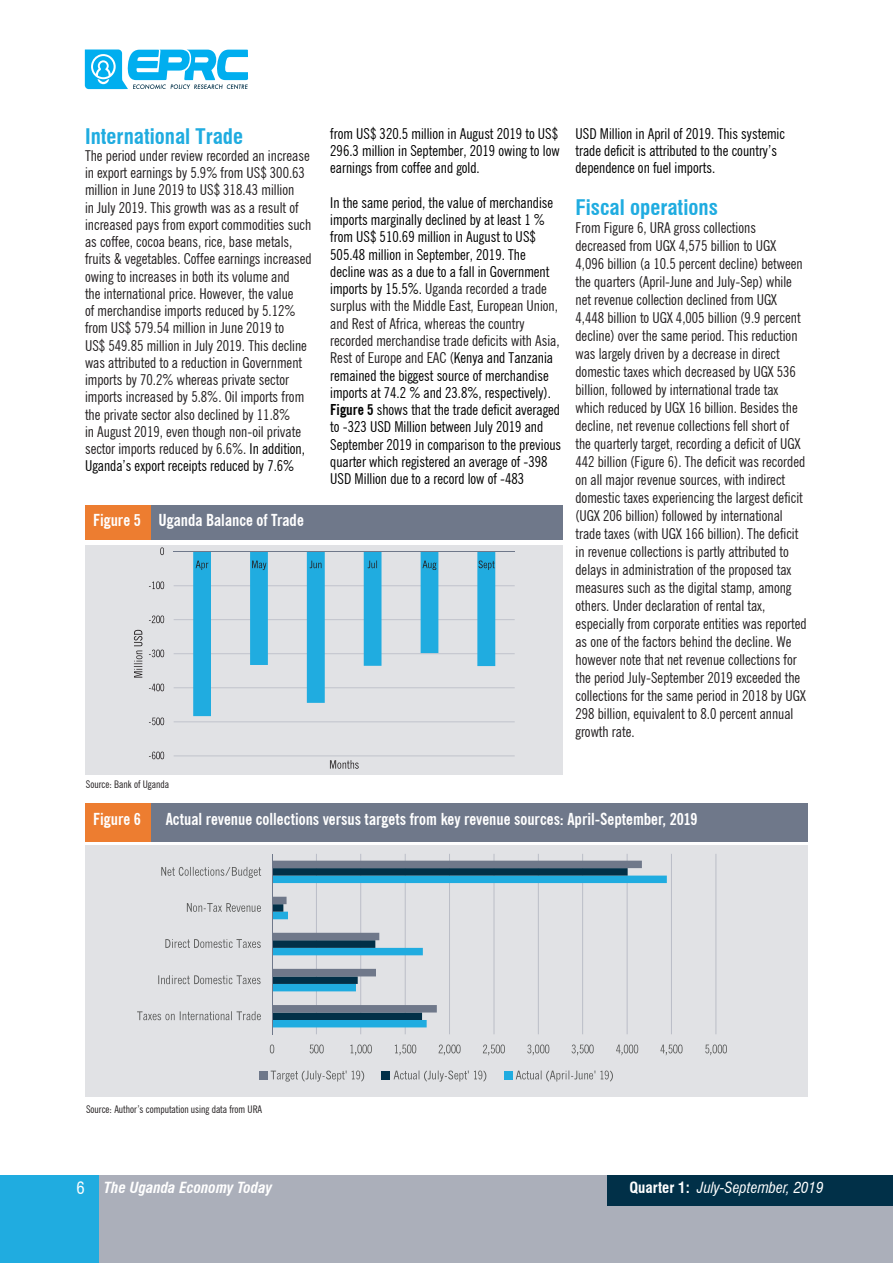
<style>
.page{position:relative;width:893px;height:1263px;background:#fff}
.page>*{position:absolute;margin:0;border:0;box-sizing:border-box;transform-origin:0 0}
.Heading_2{font:700 condensed 21px "Swiss 721 BT";color:#20ace0}
.Table{font:700 condensed 16.5px "News Gothic BT";color:#fff}
.Heading_2-2{font:condensed 15px/18px "News Gothic BT";color:#231f20}
.Heading_2-3{font:condensed 15px/17.2px "News Gothic BT";color:#000}
.t1{font:italic condensed 15px "Swiss 721 BT";color:#fff}
.t2{font:italic 700 condensed 15px "Swiss 721 BT";color:#fff}
.t3{font:condensed 10.5px "News Gothic BT";color:#231f20}
.s1{color:#000}
.s2{color:#231f20}
.s3{font-weight:700}
.s4{font-weight:400;font-style:normal;font-size:16.5px}
.s5{font-weight:700;font-style:normal}
</style>
<div class="page">
<div style="left:0;top:1175px;width:893px;height:88px;background:#abafba"></div>
<div style="left:0;top:1175px;width:98px;height:88px;background:#20ace0"></div>
<div style="left:608px;top:1175px;width:285px;height:30px;background:#013048"></div>
<svg style="left:85px;top:50px;width:163px;height:39px"></svg>
<div style="left:85px;top:545px;width:478px;height:230px;background:#e1e2e5"></div>
<div style="left:85px;top:505px;width:478px;height:34px;background:#6f788a"></div>
<div style="left:85px;top:505px;width:66px;height:34px;background:#ed7d30"></div>
<hr style="left:174px;top:585px;width:341px;height:1px;background:#b9bcc6">
<hr style="left:174px;top:619px;width:341px;height:1px;background:#b9bcc6">
<hr style="left:174px;top:653px;width:341px;height:1px;background:#b9bcc6">
<hr style="left:174px;top:687px;width:341px;height:1px;background:#b9bcc6">
<hr style="left:174px;top:721px;width:341px;height:1px;background:#b9bcc6">
<hr style="left:174px;top:755px;width:341px;height:1px;background:#b9bcc6">
<svg style="left:193px;top:552px;width:302px;height:164px"></svg>
<hr style="left:174px;top:551px;width:341px;height:1px;background:#6f788a">
<svg style="left:149px;top:751px;width:15px;height:8px"></svg>
<svg style="left:149px;top:717px;width:15px;height:8px"></svg>
<svg style="left:149px;top:684px;width:15px;height:7px"></svg>
<svg style="left:149px;top:649px;width:15px;height:8px"></svg>
<svg style="left:149px;top:615px;width:15px;height:8px"></svg>
<svg style="left:149px;top:581px;width:15px;height:8px"></svg>
<svg style="left:160px;top:547px;width:4px;height:8px"></svg>
<svg style="left:196px;top:560px;width:299px;height:10px"></svg>
<svg style="left:134px;top:630px;width:8px;height:47px"></svg>
<svg style="left:330px;top:760px;width:29px;height:9px"></svg>
<div style="left:85px;top:845px;width:723px;height:252px;background:#e1e2e5"></div>
<div style="left:85px;top:803px;width:723px;height:38px;background:#6f788a"></div>
<div style="left:85px;top:803px;width:66px;height:38px;background:#ed7d30"></div>
<hr style="left:715px;top:854px;width:1px;height:180px;background:#b9bcc6">
<hr style="left:671px;top:854px;width:1px;height:180px;background:#b9bcc6">
<hr style="left:627px;top:854px;width:1px;height:180px;background:#b9bcc6">
<hr style="left:582px;top:854px;width:1px;height:180px;background:#b9bcc6">
<hr style="left:538px;top:854px;width:1px;height:180px;background:#b9bcc6">
<hr style="left:493px;top:854px;width:1px;height:180px;background:#b9bcc6">
<hr style="left:449px;top:854px;width:1px;height:180px;background:#b9bcc6">
<hr style="left:405px;top:854px;width:1px;height:180px;background:#b9bcc6">
<hr style="left:360px;top:854px;width:1px;height:180px;background:#b9bcc6">
<hr style="left:316px;top:854px;width:1px;height:180px;background:#b9bcc6">
<svg style="left:273px;top:875px;width:394px;height:152px"></svg>
<svg style="left:273px;top:1012px;width:355px;height:8px"></svg>
<svg style="left:273px;top:861px;width:369px;height:151px"></svg>
<hr style="left:272px;top:854px;width:1px;height:180px;background:#6f788a">
<svg style="left:270px;top:1044px;width:457px;height:11px"></svg>
<svg style="left:137px;top:1011px;width:124px;height:9px"></svg>
<svg style="left:158px;top:975px;width:103px;height:9px"></svg>
<svg style="left:165px;top:939px;width:96px;height:9px"></svg>
<svg style="left:187px;top:903px;width:74px;height:9px"></svg>
<svg style="left:161px;top:867px;width:100px;height:11px"></svg>
<div style="left:259px;top:1071px;width:9px;height:9px;background:#6f788a"></div>
<svg style="left:271px;top:1070px;width:93px;height:12px"></svg>
<div style="left:381px;top:1071px;width:9px;height:9px;background:#013048"></div>
<svg style="left:394px;top:1070px;width:92px;height:12px"></svg>
<div style="left:504px;top:1071px;width:9px;height:9px;background:#20ace0"></div>
<svg style="left:516px;top:1070px;width:97px;height:11px"></svg>
<p class="Heading_2" style="left:85px;top:123px;width:160px">International Trade</p>
<p class="Heading_2-2" style="left:85px;top:147px;width:228px;line-height:17.2px">The period under review recorded an increase in export earnings by 5.9% from US$ 300.63 million in June 2019 to US$ 318.43 million<br>in July 2019. This growth was as a result of increased pays from export commodities such as coffee, cocoa beans, rice, base metals, fruits &amp; vegetables. Coffee earnings increased owing to increases in both its volume and<br>the international price. However, the value<br>of merchandise imports reduced by 5.12% from US$ 579.54 million in June 2019 to<br>US$ 549.85 million in July 2019. This decline was attributed to a reduction in Government imports by 70.2% whereas private sector imports increased by 5.8%. Oil imports from the private sector also declined by 11.8%<br>in August 2019, even though non-oil private sector imports reduced by 6.6%. <span class="s1">In addition, Uganda’s export receipts reduced by 7.6%</span></p>
<p class="Table" style="left:93px;top:510px;width:212px">Figure 5 Uganda Balance of Trade</p>
<p class="Heading_2-3" style="left:330px;top:125px;width:231px;text-align:justify">from US$ 320.5 million in August 2019 to US$ 296.3 million in September, 2019 owing to low earnings from coffee and gold.</p>
<p class="Heading_2-3" style="left:330px;top:194px;width:232px">In the same period, the value of merchandise imports marginally declined by at least 1 % from US$ 510.69 million in August to US$ 505.48 million in September, 2019. The decline was as a due to a fall in Government imports by 15.5%. <span class="s2">Uganda recorded a trade surplus with the Middle East, European Union, and Rest of Africa, whereas the country recorded merchandise trade deficits with Asia, Rest of Europe and EAC (</span>Kenya and Tanzania remained the biggest source of merchandise imports at 74.2 % and 23.8%, respectively).<br><span class="s3">Figure 5</span> shows that the trade deficit averaged to -323 USD Million between July 2019 and September 2019 in comparison to the previous quarter which registered an average of -398<br>USD Million due to a record low of -483</p>
<p class="Heading_2-3" style="left:575px;top:125px;width:211px">USD Million in April of 2019. This systemic trade deficit is attributed to the country’s dependence on fuel imports.</p>
<p class="Heading_2" style="left:575px;top:194px;width:144px">Fiscal operations</p>
<p class="Heading_2-2" style="left:575px;top:218px;width:233px">From Figure 6, URA gross collections decreased from UGX 4,575 billion to UGX 4,096 billion (a 10.5 percent decline) between the quarters (April-June and July-Sep) while net revenue collection declined from UGX 4,448 billion to UGX 4,005 billion (9.9 percent decline) over the same period. This reduction was largely driven by a decrease in direct domestic taxes which decreased by UGX 536 billion, followed by international trade tax which reduced by UGX 16 billion. Besides the decline, net revenue collections fell short of the quarterly target, recording a deficit of UGX 442 billion (Figure 6). The deficit was recorded on all major revenue sources, with indirect domestic taxes experiencing the largest deficit (UGX 206 billion) followed by international trade taxes (with UGX 166 billion). The deficit in revenue collections is partly attributed to delays in administration of the proposed tax measures such as the digital stamp, among others. Under declaration of rental tax, especially from corporate entities was reported as one of the factors behind the decline. We however note that net revenue collections for the period July-September 2019 exceeded the collections for the same period in 2018 by UGX 298 billion, equivalent to 8.0 percent annual growth rate.</p>
<p class="t3" style="left:86px;top:778px;width:85px">Source: Bank of Uganda</p>
<p class="Table" style="left:93px;top:808px;width:49px">Figure 6</p>
<p class="Table" style="left:166px;top:808px;width:533px">Actual revenue collections versus targets from key revenue sources: April-September, 2019</p>
<p class="t3" style="left:86px;top:1103px;width:178px">Source: Author’s computation using data from URA</p>
<p class="t2" style="left:76px;top:1178px;width:197px"><span class="s4">6</span> The Uganda Economy Today</p>
<p class="t1" style="left:629px;top:1178px;width:196px"><span class="s5">Quarter 1:</span> July-September, 2019</p>
</div>
